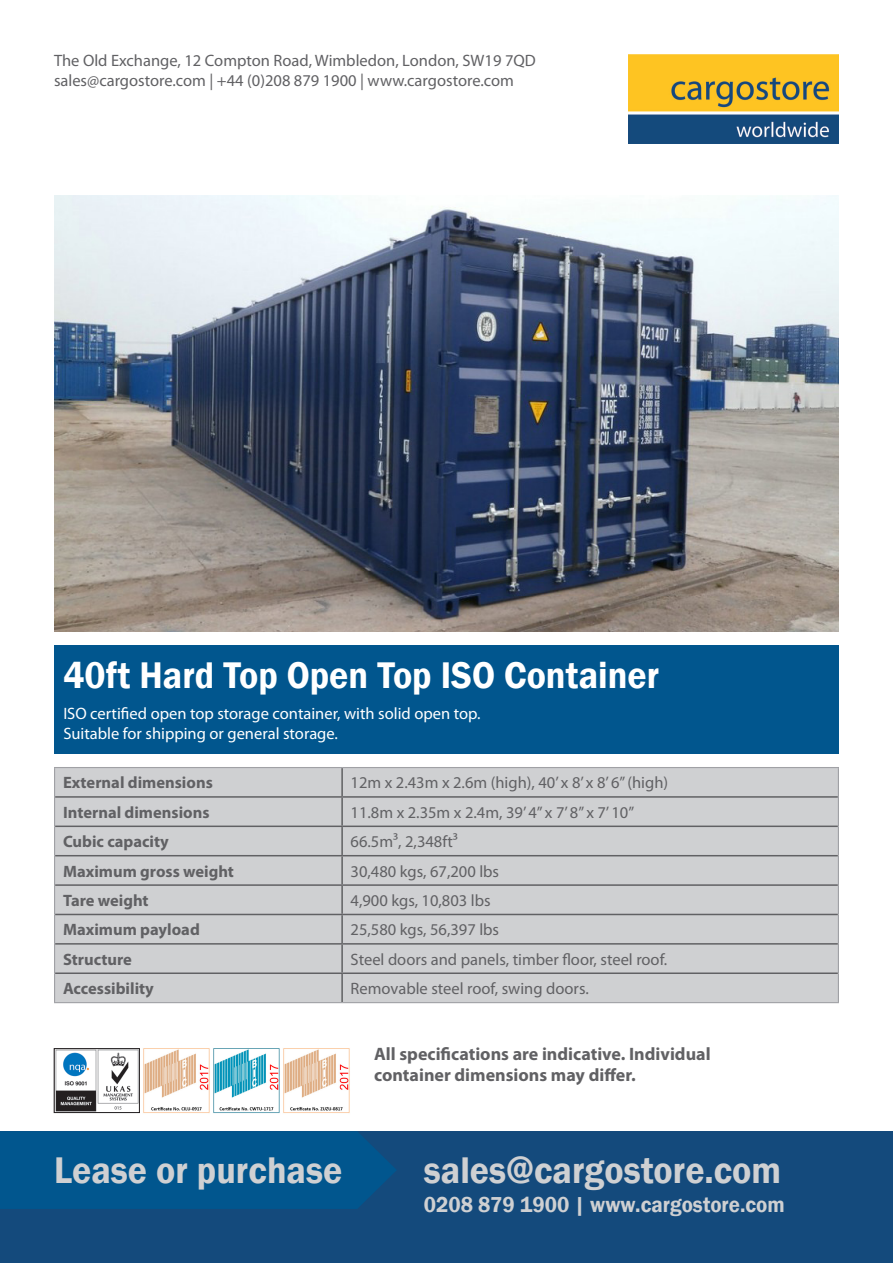
<style>
.page{position:relative;width:893px;height:1263px;background:#fff}
.page>*{position:absolute;margin:0;border:0;box-sizing:border-box;transform-origin:0 0}
.t1{font:600 38.1px "Franklin Gothic";color:#cfd0d2;scale:.94 1}
.t2{font:600 38.1px "Franklin Gothic";color:#fff;scale:.94 1}
.t3{font:600 22.2px "Franklin Gothic";color:#cfd0d2;scale:.94 1}
.t4{font:700 18px/21.6px "Myriad Pro";color:#616164}
.t5{font:16.5px/19.8px "Myriad Pro";color:#616164}
.t6{font:700 16.5px "Myriad Pro";color:#616164}
.t7{font:16.5px/19.8px "Myriad Pro";color:#fff}
</style>
<div class="page">
<div style="left:0;top:1131px;width:893px;height:132px;background:#144a7c"></div>
<div style="left:0;top:1131px;width:396px;height:78px;background:#01568e"></div>
<img style="left:56px;top:1050px;width:82px;height:61px">
<img style="left:143px;top:1048px;width:137px;height:65px">
<img style="left:283px;top:1048px;width:67px;height:65px">
<div style="left:54px;top:1048px;width:86px;height:65px;border:1px solid #231f20"></div>
<img style="left:629px;top:54px;width:210px;height:89px">
<div style="left:54px;top:645px;width:785px;height:109px;background:#01568e"></div>
<div style="left:55px;top:768px;width:783px;height:234px;background:#cfd0d2"></div>
<hr style="left:341px;top:768px;width:2px;height:28px;background:#616164">
<hr style="left:55px;top:796px;width:287px;height:2px;background:#616164">
<hr style="left:342px;top:796px;width:496px;height:2px;background:#616164">
<hr style="left:341px;top:798px;width:2px;height:27px;background:#616164">
<hr style="left:55px;top:825px;width:287px;height:2px;background:#616164">
<hr style="left:342px;top:825px;width:496px;height:2px;background:#616164">
<hr style="left:341px;top:827px;width:2px;height:28px;background:#616164">
<hr style="left:55px;top:855px;width:287px;height:1px;background:#616164">
<hr style="left:342px;top:855px;width:496px;height:1px;background:#616164">
<hr style="left:341px;top:856px;width:2px;height:28px;background:#616164">
<hr style="left:55px;top:884px;width:287px;height:2px;background:#616164">
<hr style="left:342px;top:884px;width:496px;height:2px;background:#616164">
<hr style="left:341px;top:886px;width:2px;height:28px;background:#616164">
<hr style="left:55px;top:914px;width:287px;height:1px;background:#616164">
<hr style="left:342px;top:914px;width:496px;height:1px;background:#616164">
<hr style="left:341px;top:915px;width:2px;height:28px;background:#616164">
<hr style="left:55px;top:943px;width:287px;height:1px;background:#616164">
<hr style="left:342px;top:943px;width:496px;height:1px;background:#616164">
<hr style="left:341px;top:944px;width:2px;height:28px;background:#616164">
<hr style="left:55px;top:972px;width:287px;height:2px;background:#616164">
<hr style="left:342px;top:972px;width:496px;height:2px;background:#616164">
<hr style="left:341px;top:974px;width:2px;height:28px;background:#616164">
<hr style="left:54px;top:767px;width:288px;height:1px;background:#a0a1a5">
<hr style="left:342px;top:767px;width:497px;height:1px;background:#a0a1a5">
<svg style="left:54px;top:768px;width:1px;height:58px"></svg>
<svg style="left:838px;top:768px;width:1px;height:58px"></svg>
<hr style="left:54px;top:826px;width:1px;height:30px;background:#a0a1a5">
<hr style="left:838px;top:826px;width:1px;height:30px;background:#a0a1a5">
<svg style="left:54px;top:856px;width:1px;height:58px"></svg>
<svg style="left:838px;top:856px;width:1px;height:58px"></svg>
<hr style="left:54px;top:914px;width:1px;height:30px;background:#a0a1a5">
<hr style="left:838px;top:914px;width:1px;height:30px;background:#a0a1a5">
<svg style="left:54px;top:944px;width:1px;height:58px"></svg>
<svg style="left:838px;top:944px;width:1px;height:58px"></svg>
<hr style="left:54px;top:1002px;width:288px;height:1px;background:#a0a1a5">
<hr style="left:342px;top:1002px;width:497px;height:1px;background:#a0a1a5">
<img style="left:54px;top:195px;width:785px;height:436px">
<p class="t5" style="left:54px;top:51px;width:483px">The Old Exchange, 12 Compton Road, Wimbledon, London, SW19 7QD sales@cargostore.com | +44 (0)208 879 1900 | www.cargostore.com</p>
<p class="t2" style="left:63px;top:652px;width:635px">40ft Hard Top Open Top ISO Container</p>
<p class="t7" style="left:63px;top:703px;width:419px">ISO certified open top storage container, with solid open top.<br>Suitable for shipping or general storage.</p>
<p class="t6" style="left:63px;top:772px;width:151px">External dimensions</p>
<p class="t5" style="left:351px;top:773px;width:319px">12m x 2.43m x 2.6m (high), 40’ x 8’ x 8’ 6” (high)</p>
<p class="t6" style="left:63px;top:801px;width:148px">Internal dimensions</p>
<p class="t5" style="left:351px;top:802px;width:285px">11.8m x 2.35m x 2.4m, 39’ 4” x 7’ 8” x 7’ 10”</p>
<p class="t6" style="left:63px;top:831px;width:107px">Cubic capacity</p>
<p class="t5" style="left:351px;top:831px;width:109px">66.5m³, 2,348ft³</p>
<p class="t6" style="left:63px;top:860px;width:172px">Maximum gross weight</p>
<p class="t5" style="left:351px;top:861px;width:150px">30,480 kgs, 67,200 lbs</p>
<p class="t6" style="left:63px;top:890px;width:87px">Tare weight</p>
<p class="t5" style="left:351px;top:890px;width:142px">4,900 kgs, 10,803 lbs</p>
<p class="t6" style="left:63px;top:919px;width:138px">Maximum payload</p>
<p class="t5" style="left:351px;top:920px;width:150px">25,580 kgs, 56,397 lbs</p>
<p class="t6" style="left:63px;top:948px;width:70px">Structure</p>
<p class="t5" style="left:351px;top:949px;width:318px">Steel doors and panels, timber floor, steel roof.</p>
<p class="t6" style="left:63px;top:978px;width:92px">Accessibility</p>
<p class="t5" style="left:351px;top:978px;width:240px">Removable steel roof, swing doors.</p>
<p class="t4" style="left:374px;top:1042px;width:338px">All specifications are indicative. Individual container dimensions may differ.</p>
<h1 class="t1" style="left:54px;top:1146px;width:308px">Lease or purchase</h1>
<h1 class="t1" style="left:424px;top:1146px;width:382px">sales@cargostore.com</h1>
<h2 class="t3" style="left:424px;top:1191px;width:386px">0208 879 1900 | www.cargostore.com</h2>
</div>
